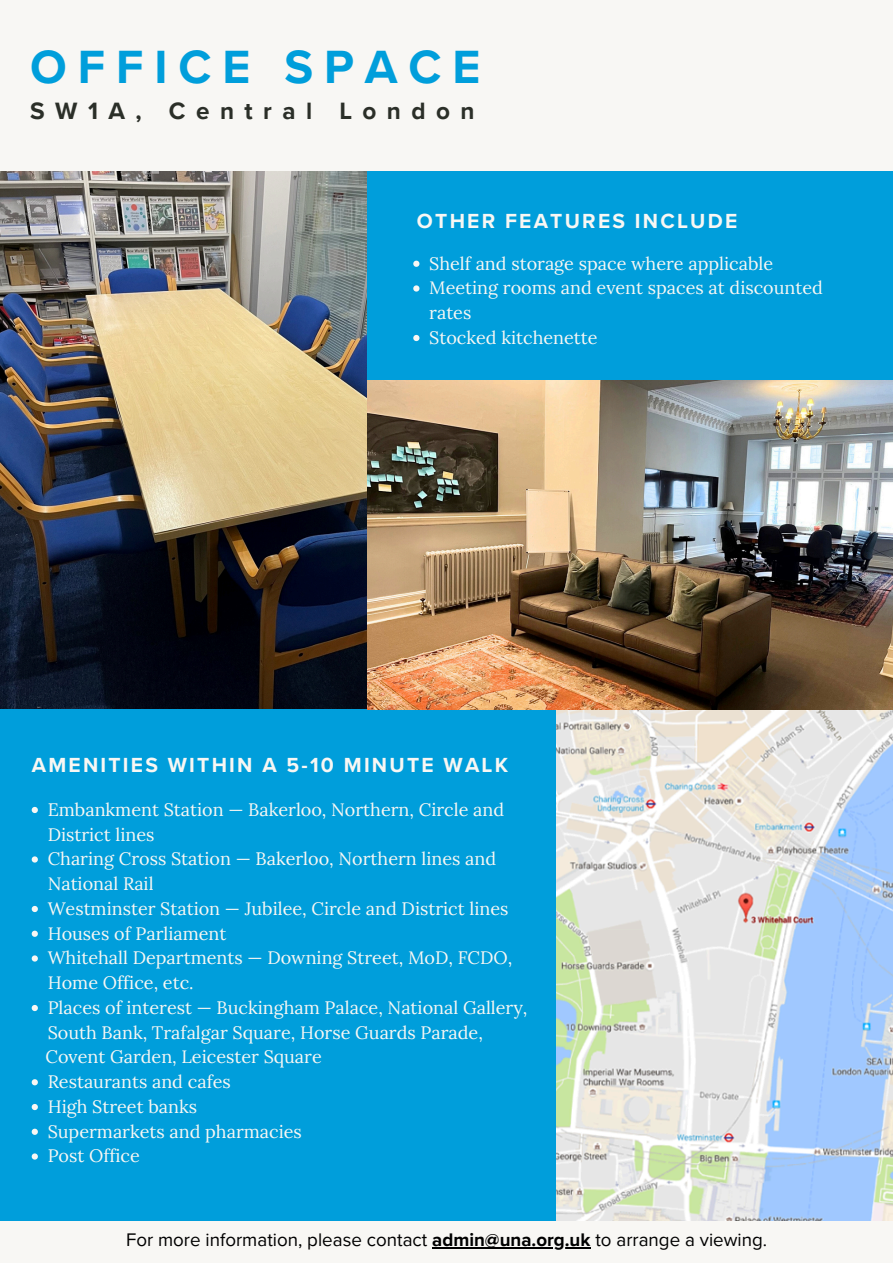
<style>
.page{position:relative;width:893px;height:1263px;background:#f8f7f4}
.page>*{position:absolute;margin:0;border:0;box-sizing:border-box;transform-origin:0 0}
.t1{font:700 48px "Proxima Nova";letter-spacing:.225em;color:#009edb}
.t2{font:700 24.3px "Proxima Nova";letter-spacing:.43em;color:#2b2f28}
.t3{font:700 21px "Proxima Nova";letter-spacing:.105em;color:#f8f7f4}
.t4{font:18.75px "Proxima Nova";color:#000}
.t5{font:18px/24.8px "Lora";color:#f8f7f4}
.s1{font-weight:700}
</style>
<div class="page">
<img style="left:556px;top:709px;width:337px;height:511px">
<img style="left:0;top:172px;width:367px;height:537px">
<div style="left:0;top:709px;width:556px;height:511px;background:#009edb"></div>
<img style="left:367px;top:380px;width:526px;height:329px">
<div style="left:367px;top:172px;width:526px;height:208px;background:#009edb"></div>
<svg style="left:413px;top:261px;width:6px;height:6px"></svg>
<svg style="left:413px;top:285px;width:6px;height:7px"></svg>
<svg style="left:413px;top:335px;width:6px;height:6px"></svg>
<svg style="left:32px;top:807px;width:6px;height:6px"></svg>
<svg style="left:32px;top:856px;width:6px;height:6px"></svg>
<svg style="left:32px;top:906px;width:6px;height:6px"></svg>
<svg style="left:32px;top:931px;width:6px;height:6px"></svg>
<svg style="left:32px;top:955px;width:6px;height:6px"></svg>
<svg style="left:32px;top:1005px;width:6px;height:6px"></svg>
<svg style="left:32px;top:1079px;width:6px;height:6px"></svg>
<svg style="left:32px;top:1104px;width:6px;height:6px"></svg>
<svg style="left:32px;top:1129px;width:6px;height:6px"></svg>
<svg style="left:32px;top:1153px;width:6px;height:6px"></svg>
<hr style="left:432px;top:1247px;width:53px;height:1px;background:#000">
<hr style="left:485px;top:1247px;width:105px;height:1px;background:#000">
<p class="t1" style="left:30px;top:39px;width:452px">OFFICE SPACE</p>
<h2 class="t2" style="left:30px;top:96px;width:446px">SW1A, Central London</h2>
<p class="t3" style="left:417px;top:209px;width:322px">OTHER FEATURES INCLUDE</p>
<h3 class="t5" style="left:429px;top:251px;width:345px">Shelf and storage space where applicable</h3>
<p class="t5" style="left:429px;top:275px;width:395px">Meeting rooms and event spaces at discounted rates</p>
<p class="t5" style="left:429px;top:325px;width:170px">Stocked kitchenette</p>
<p class="t3" style="left:32px;top:752px;width:478px">AMENITIES WITHIN A 5-10 MINUTE WALK</p>
<p class="t5" style="left:48px;top:797px;width:458px">Embankment Station — Bakerloo, Northern, Circle and<br>District lines</p>
<p class="t5" style="left:48px;top:846px;width:450px">Charing Cross Station — Bakerloo, Northern lines and<br>National Rail</p>
<h3 class="t5" style="left:48px;top:896px;width:462px">Westminster Station — Jubilee, Circle and District lines</h3>
<p class="t5" style="left:48px;top:921px;width:180px">Houses of Parliament</p>
<p class="t5" style="left:48px;top:945px;width:466px">Whitehall Departments — Downing Street, MoD, FCDO,<br>Home Office, etc.</p>
<p class="t5" style="left:48px;top:995px;width:481px">Places of interest — Buckingham Palace, National Gallery,<br>South Bank, Trafalgar Square, Horse Guards Parade,</p>
<p class="t5" style="left:45px;top:1044px;width:278px">Covent Garden, Leicester Square</p>
<p class="t5" style="left:48px;top:1069px;width:185px">Restaurants and cafes</p>
<p class="t5" style="left:48px;top:1094px;width:151px">High Street banks</p>
<p class="t5" style="left:48px;top:1119px;width:256px">Supermarkets and pharmacies</p>
<p class="t5" style="left:48px;top:1143px;width:94px">Post Office</p>
<p class="t4" style="left:126px;top:1228px;width:642px">For more information, please contact <span class="s1">admin@una.org.uk</span> to arrange a viewing.</p>
</div>
